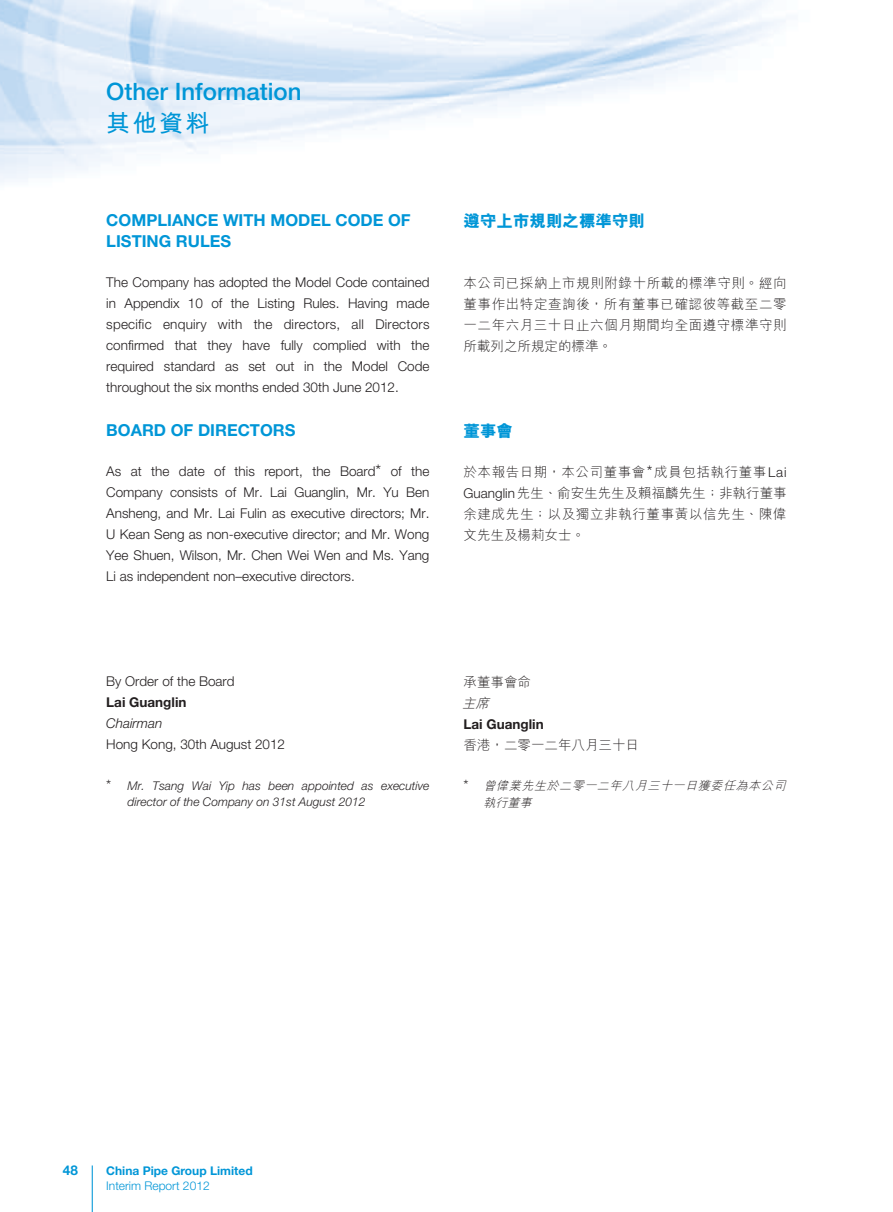
<style>
.page{position:relative;width:893px;height:1212px;background:#fff}
.page>*{position:absolute;margin:0;border:0;box-sizing:border-box;transform-origin:0 0}
.t1{font:500 24px/31.5px "Helvetica Neue LT Std";color:#0096d7}
.t2{font:700 16.5px/21px "Helvetica Neue LT Std";color:#0096d7}
.t3{font:16.5px "M Hei HK Xbold B5 pc H";color:#0096d7}
.t4{font:300 13.5px/21px "Helvetica Neue LT Std";color:#231f20;text-align:justify}
.t5{font:13.5px/21px "M Hei HK Light B5 pc H";letter-spacing:.045em;color:#231f20;text-align:justify}
.t6{font:13.5px/21px "M Hei HK Light B5 pc H";color:#231f20}
.t7{font:700 13.5px "Helvetica Neue LT Std";color:#0096d7}
.t8{font:italic 300 12px/16.5px "Helvetica Neue LT Std";color:#231f20}
.t9{font:700 12px/15px "Helvetica Neue LT Std";color:#0096d7}
.t10{font:italic 12px/16.5px "M Hei HK Light B5 pc H";color:#231f20}
.s1{font-family:"M Hei HK Bold B5 pc H";font-weight:400}
.s2{font-size:16.2px}
.s3{font-family:"Helvetica Neue LT Std";font-weight:300;font-size:16.2px}
.s4{font-family:"Helvetica Neue LT Std";font-weight:300}
.s5{font-weight:700}
.s6{font-style:italic}
.s7{font-style:normal;font-size:14.4px}
.s8{font-family:"Helvetica Neue LT Std";font-weight:700}
.s9{font-family:"Helvetica Neue LT Std";font-weight:300;font-style:normal;font-size:14.4px}
.s10{font-weight:300}
</style>
<div class="page">
<hr style="left:92px;top:1165px;width:1px;height:47px;background:#0096d7">
<p class="t1" style="left:106px;top:79px;width:197px">Other Information<span class="s1">其他資料</span></p>
<p class="t2" style="left:106px;top:212px;width:306px">COMPLIANCE WITH MODEL CODE OF<br>LISTING RULES</p>
<p class="t4" style="left:106px;top:273px;width:325px">The Company has adopted the Model Code contained in Appendix 10 of the Listing Rules. Having made specific enquiry with the directors, all Directors confirmed that they have fully complied with the required standard as set out in the Model Code throughout the six months ended 30th June 2012.</p>
<p class="t2" style="left:106px;top:422px;width:191px">BOARD OF DIRECTORS</p>
<p class="t4" style="left:106px;top:462px;width:325px">As at the date of this report, the Board<span class="s2">*</span> of the Company consists of Mr. Lai Guanglin, Mr. Yu Ben Ansheng, and Mr. Lai Fulin as executive directors; Mr.<br>U Kean Seng as non-executive director; and Mr. Wong Yee Shuen, Wilson, Mr. Chen Wei Wen and Ms. Yang Li as independent non–executive directors.</p>
<p class="t3" style="left:463px;top:215px;width:183px">遵守上市規則之標準守則</p>
<p class="t5" style="left:463px;top:274px;width:325px">本公司已採納上市規則附錄十所載的標準守則。經向董事作出特定查詢後，所有董事已確認彼等截至二零一二年六月三十日止六個月期間均全面遵守標準守則所載列之所規定的標準。</p>
<p class="t3" style="left:463px;top:425px;width:51px">董事會</p>
<p class="t5" style="left:463px;top:463px;width:325px">於本報告日期，本公司董事會<span class="s3">*</span>成員包括執行董事<span class="s4">Lai Guanglin</span>先生、俞安生先生及賴福麟先生；非執行董事余建成先生；以及獨立非執行董事黃以信先生、陳偉文先生及楊莉女士。</p>
<p class="t4" style="left:106px;top:672px;width:180px;text-align:left">By Order of the Board<br><span class="s5">Lai Guanglin<br></span><span class="s6">Chairman<br></span>Hong Kong, 30th August 2012</p>
<p class="t8" style="left:128px;top:779px;width:303px;text-indent:-21px"><span class="s7">*</span> Mr. Tsang Wai Yip has been appointed as executive director of the Company on 31st August 2012</p>
<p class="t6" style="left:462px;top:673px;width:178px">承董事會命<br><span class="s6">主席<br></span><span class="s8">Lai Guanglin<br></span>香港，二零一二年八月三十日</p>
<p class="t10" style="left:484px;top:779px;width:307px;text-indent:-20px"><span class="s9">*</span> 曾偉業先生於二零一二年八月三十一日獲委任為本公司執行董事</p>
<p class="t7" style="left:63px;top:1166px;width:17px">48</p>
<p class="t9" style="left:106px;top:1165px;width:148px">China Pipe Group Limited<br><span class="s10">Interim Report 2012</span></p>
</div>
